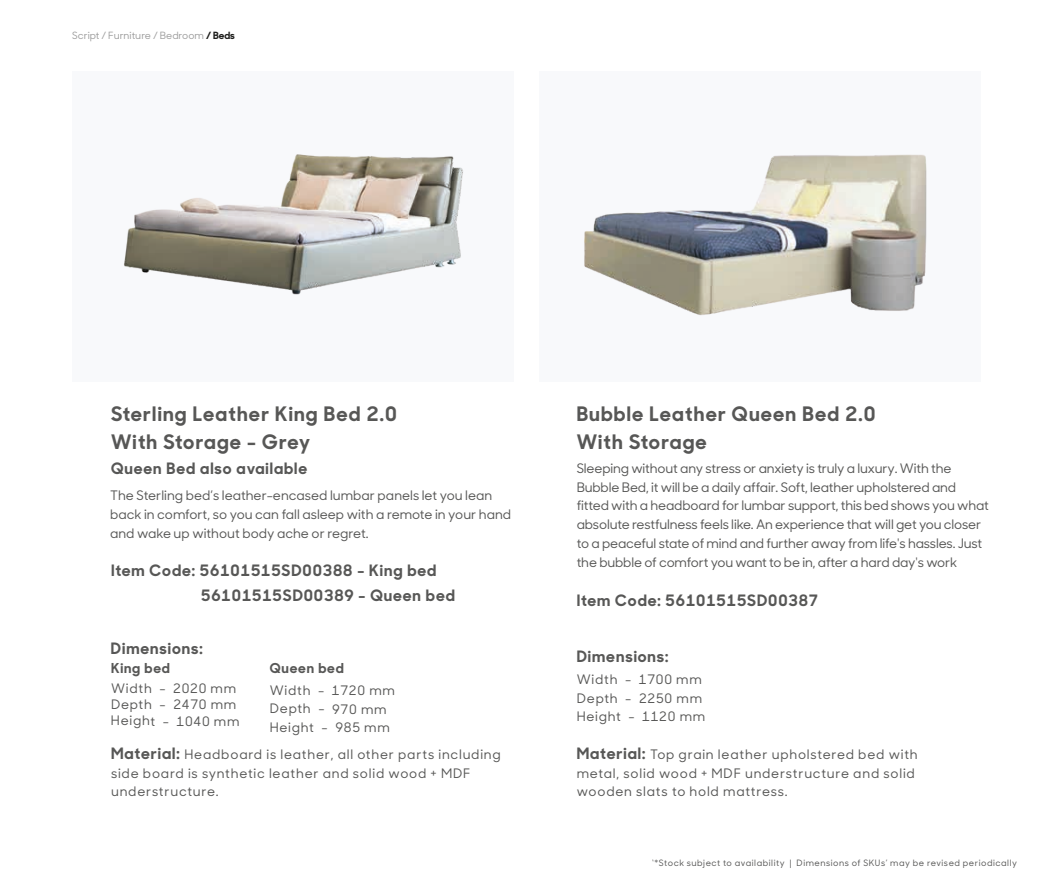
<style>
.page{position:relative;width:1053px;height:886px;background:#fff}
.page>*{position:absolute;margin:0;border:0;box-sizing:border-box;transform-origin:0 0}
.t1{font:700 20px/27.5px "Sharp Sans No 1";letter-spacing:.06em;color:#575756}
.t2{font:700 15.75px/24.9px "Sharp Sans No 1";letter-spacing:.06em;color:#575756}
.t3{font:700 13.75px "Sharp Sans No 1";letter-spacing:.055em;color:#575756}
.t4{font:500 13.12px/18.8px "Sharp Sans No 1";color:#575756}
.t5{font:500 13.12px/18.4px "Sharp Sans No 1";letter-spacing:.06em;color:#575756}
.t6{font:500 13.12px/16.2px "Sharp Sans No 1";letter-spacing:.055em;color:#575756}
.t7{font:500 10px "Sharp Sans No 1";color:#9d9d9d}
.t8{font:500 8.75px "Sharp Sans No 1";letter-spacing:.06em;color:#575756}
.s1{font-weight:700;color:#1d1d1b}
.s2{font-weight:700;font-size:15.75px}
</style>
<div class="page">
<div style="left:539px;top:72px;width:441px;height:310px;background:#f8f9fb"></div>
<div style="left:72px;top:72px;width:441px;height:310px;background:#f8f9fb"></div>
<img style="left:124px;top:154px;width:339px;height:141px">
<img style="left:584px;top:154px;width:343px;height:161px">
<p class="t7" style="left:72px;top:29px;width:164px">Script / Furniture / Bedroom <span class="s1">/ Beds</span></p>
<h1 class="t1" style="left:111px;top:398px;width:287px">Sterling Leather King Bed 2.0<br>With Storage - Grey</h1>
<p class="t2" style="left:111px;top:454px;width:198px">Queen Bed also available</p>
<p class="t4" style="left:110px;top:486px;width:402px">The Sterling bed’s leather-encased lumbar panels let you lean back in comfort, so you can fall asleep with a remote in your hand and wake up without body ache or regret.</p>
<p class="t2" style="left:201px;top:556px;width:255px;text-indent:-90px">Item Code: 56101515SD00388 - King bed<br>56101515SD00389 - Queen bed</p>
<p class="t2" style="left:111px;top:634px;width:93px">Dimensions:</p>
<p class="t3" style="left:111px;top:656px;width:60px">King bed</p>
<p class="t6" style="left:111px;top:680px;width:130px">Width - 2020 mm<br>Depth - 2470 mm<br>Height - 1040 mm</p>
<p class="t3" style="left:270px;top:656px;width:75px">Queen bed</p>
<p class="t6" style="left:270px;top:681px;width:127px;line-height:18.4px">Width - 1720 mm<br>Depth - 970 mm<br>Height - 985 mm</p>
<p class="t5" style="left:111px;top:745px;width:391px"><span class="s2">Material:</span> Headboard is leather, all other parts including side board is synthetic leather and solid wood + MDF understructure.</p>
<h1 class="t1" style="left:576px;top:398px;width:300px">Bubble Leather Queen Bed 2.0<br>With Storage</h1>
<p class="t4" style="left:576px;top:458px;width:414px">Sleeping without any stress or anxiety is truly a luxury. With the Bubble Bed, it will be a daily affair. Soft, leather upholstered and fitted with a headboard for lumbar support, this bed shows you what absolute restfulness feels like. An experience that will get you closer to a peaceful state of mind and further away from life's hassles. Just the bubble of comfort you want to be in, after a hard day's work</p>
<p class="t2" style="left:576px;top:586px;width:243px">Item Code: 56101515SD00387</p>
<p class="t2" style="left:576px;top:642px;width:93px">Dimensions:</p>
<p class="t5" style="left:576px;top:670px;width:130px">Width - 1700 mm<br>Depth - 2250 mm<br>Height - 1120 mm</p>
<p class="t5" style="left:576px;top:745px;width:342px"><span class="s2">Material:</span> Top grain leather upholstered bed with metal, solid wood + MDF understructure and solid wooden slats to hold mattress.</p>
<p class="t8" style="left:652px;top:856px;width:366px">‘*Stock subject to availability | Dimensions of SKUs’ may be revised periodically</p>
</div>
